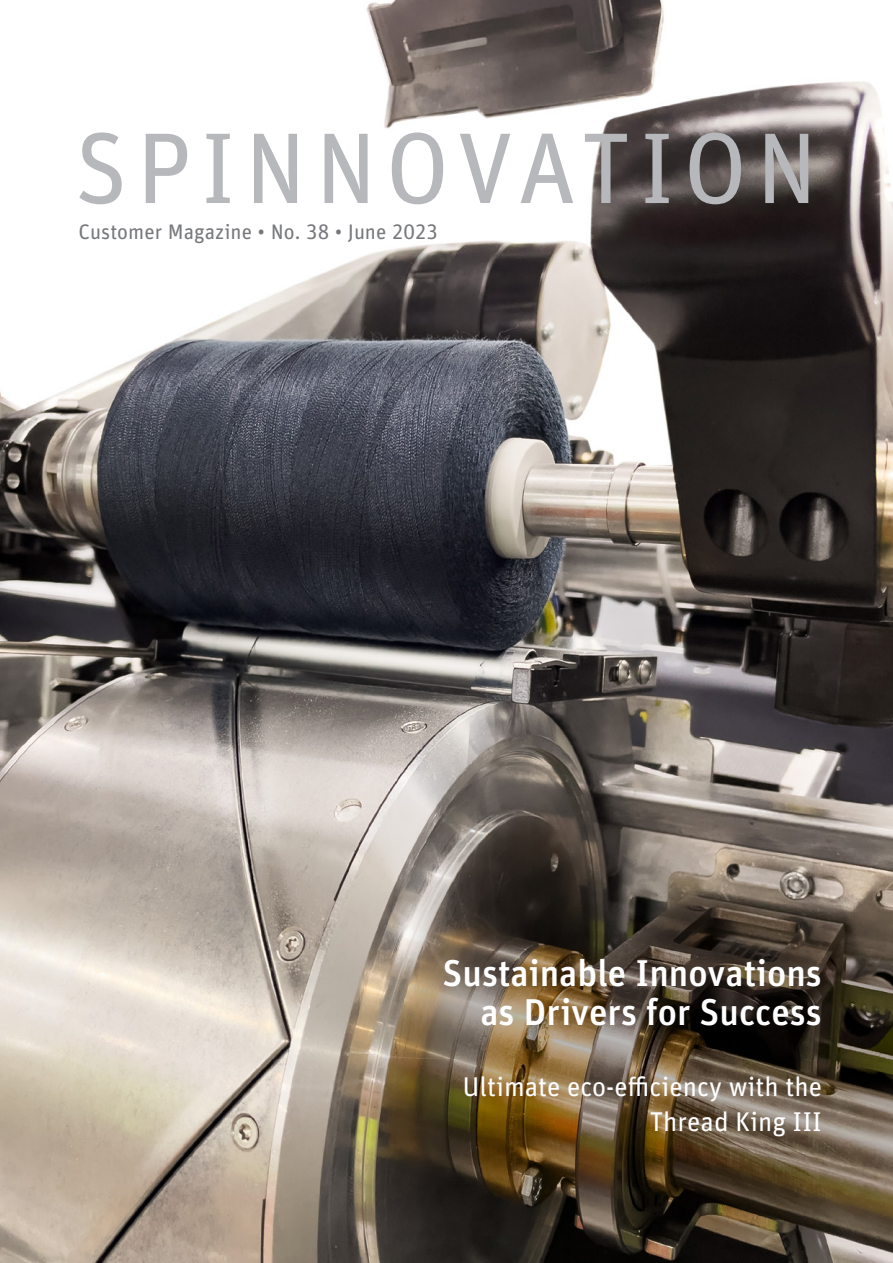
<style>
.page{position:relative;width:893px;height:1263px;background:#fff}
.page>*{position:absolute;margin:0;border:0;box-sizing:border-box;transform-origin:0 0}
.t1{font:100.5px "Unit Pro";letter-spacing:.08em;color:#b7b8bb}
.t2{font:500 37.2px/39px "Unit Pro";color:#fff;text-align:right}
.t3{font:27.15px/34.5px "Unit Pro";color:#fff;text-align:right}
.t4{font:21px "Unit Pro";color:#76787b}
</style>
<div class="page">
<img style="left:0;top:0;width:893px;height:1263px">
<h1 class="t1" style="left:75px;top:96px;width:745px">SPINNOVATION</h1>
<p class="t4" style="left:78px;top:217px;width:361px">Customer Magazine • No. 38 • June 2023</p>
<h2 class="t2" style="left:442px;top:951px;width:381px">Sustainable Innovations as Drivers for Success</h2>
<p class="t3" style="left:462px;top:1068px;width:361px">Ultimate eco-efficiency with the<br>Thread King III</p>
</div>
